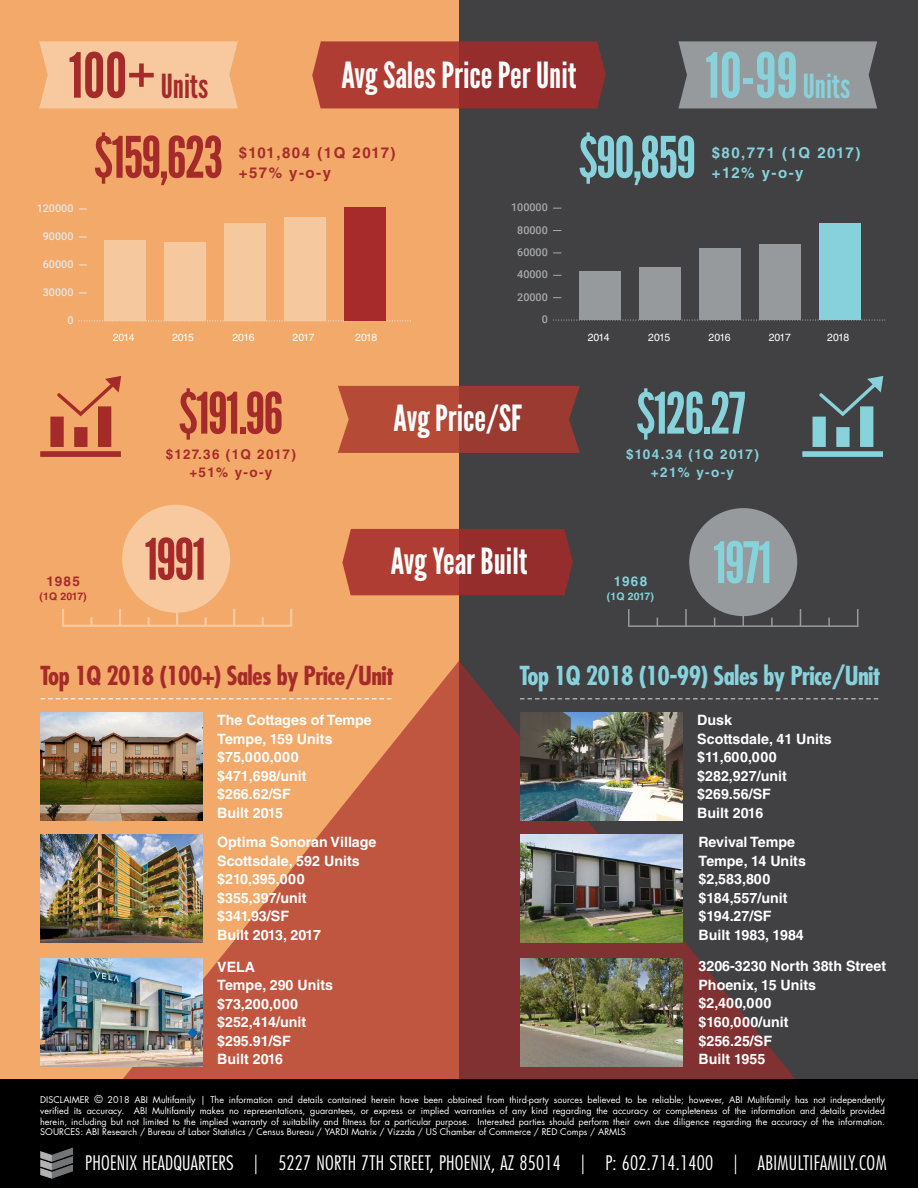
<style>
.page{position:relative;width:918px;height:1188px;background:#fff}
.page>*{position:absolute;margin:0;border:0;box-sizing:border-box;transform-origin:0 0}
.t1{font:62.1px "League Gothic";color:#87d2db}
.t2{font:57px "League Gothic";letter-spacing:-.025em;color:#a52b2a}
.t3{font:57px "League Gothic";letter-spacing:-.025em;color:#87d2db}
.t4{font:36px "League Gothic";color:#fff}
.t5{font:33.15px "League Gothic";color:#a52b2a}
.t6{font:700 condensed 25.5px "Futura Std";letter-spacing:-.025em;color:#87d2db}
.t7{font:700 condensed 25.5px "Futura Std";letter-spacing:-.025em;color:#a52b2a}
.t8{font:300 condensed 19.5px "Futura Std";letter-spacing:.01em;color:#fff}
.t9{font:700 15px/19.4px "Helvetica LT Std";letter-spacing:.1em;color:#a52b2a}
.t10{font:700 15px/19.4px "Helvetica LT Std";letter-spacing:.1em;color:#87d2db}
.t11{font:700 14.25px/18.6px "Helvetica LT Std";color:#fff}
.t12{font:700 13.5px/17.5px "Helvetica LT Std";letter-spacing:.1em;color:#a52b2a;text-align:center}
.t13{font:700 13.5px/17.5px "Helvetica LT Std";letter-spacing:.1em;color:#87d2db;text-align:center}
.t14{font:500 10.8px "Roboto";color:#a7a9ac}
.t15{font:500 10.8px "Roboto";color:#e6e7e8}
.t16{font:10.5px "Helvetica LT Std";letter-spacing:-.04em;color:#fff}
.t17{font:700 10.5px "Helvetica LT Std";letter-spacing:-.005em;color:#a52b2a}
.t18{font:700 10.5px "Helvetica LT Std";letter-spacing:-.005em;color:#87d2db}
.t19{font:9px/10.8px "Futura Std";color:#fff;text-align:justify}
.s1{font-size:62.1px}
.s2{font-size:55.2px}
.s3{font-size:33.15px}
.s4{font-size:10.5px}
</style>
<div class="page">
<div style="left:0;top:0;width:918px;height:1080px;background:#414042"></div>
<div style="left:0;top:0;width:459px;height:1081px;background:#f2a969"></div>
<svg style="left:122px;top:661px;width:674px;height:419px"></svg>
<svg style="left:41px;top:698px;width:351px;height:2px"></svg>
<svg style="left:520px;top:698px;width:358px;height:2px"></svg>
<div style="left:0;top:1080px;width:918px;height:108px;background:#000"></div>
<img style="left:40px;top:1147px;width:33px;height:32px">
<svg style="left:802px;top:376px;width:81px;height:81px"></svg>
<svg style="left:338px;top:386px;width:242px;height:67px;background:#a74435"></svg>
<svg style="left:40px;top:376px;width:81px;height:81px"></svg>
<svg style="left:312px;top:41px;width:294px;height:67px;background:#a23731"></svg>
<div style="left:39px;top:41px;width:199px;height:67px;background:#f8c99e"></div>
<div style="left:678px;top:41px;width:199px;height:67px;background:#979a9c"></div>
<svg style="left:79px;top:321px;width:332px;height:1px"></svg>
<div style="left:344px;top:207px;width:42px;height:114px;background:#a72b2a"></div>
<div style="left:284px;top:217px;width:42px;height:104px;background:#f6c89e"></div>
<div style="left:224px;top:223px;width:42px;height:98px;background:#f6c89e"></div>
<div style="left:164px;top:242px;width:42px;height:79px;background:#f6c89e"></div>
<div style="left:104px;top:240px;width:42px;height:81px;background:#f6c89e"></div>
<svg style="left:553px;top:320px;width:332px;height:1px"></svg>
<div style="left:819px;top:223px;width:42px;height:97px;background:#87d2da"></div>
<div style="left:759px;top:244px;width:42px;height:76px;background:#979a9c"></div>
<div style="left:699px;top:249px;width:42px;height:71px;background:#979a9c"></div>
<div style="left:639px;top:267px;width:42px;height:53px;background:#979a9c"></div>
<div style="left:579px;top:272px;width:42px;height:48px;background:#979a9c"></div>
<hr style="left:628px;top:625px;width:230px;height:2px;background:#979b9c">
<svg style="left:628px;top:609px;width:2px;height:17px"></svg>
<svg style="left:685px;top:609px;width:2px;height:16px"></svg>
<svg style="left:771px;top:618px;width:2px;height:8px"></svg>
<hr style="left:742px;top:560px;width:2px;height:66px;background:#979b9c">
<svg style="left:800px;top:609px;width:1px;height:16px"></svg>
<svg style="left:828px;top:618px;width:2px;height:8px"></svg>
<svg style="left:857px;top:609px;width:1px;height:16px"></svg>
<svg style="left:342px;top:529px;width:231px;height:66px;background:#a33831"></svg>
<div style="left:689px;top:508px;width:108px;height:108px;background:#979a9c;border-radius:50%"></div>
<hr style="left:62px;top:625px;width:230px;height:2px;background:#f8c99e">
<svg style="left:62px;top:609px;width:2px;height:16px"></svg>
<svg style="left:90px;top:617px;width:3px;height:8px"></svg>
<svg style="left:119px;top:609px;width:2px;height:16px"></svg>
<svg style="left:147px;top:617px;width:3px;height:8px"></svg>
<svg style="left:205px;top:617px;width:2px;height:8px"></svg>
<hr style="left:176px;top:559px;width:2px;height:67px;background:#f8c99e">
<svg style="left:233px;top:609px;width:2px;height:16px"></svg>
<svg style="left:262px;top:617px;width:2px;height:8px"></svg>
<svg style="left:290px;top:609px;width:2px;height:16px"></svg>
<div style="left:122px;top:505px;width:108px;height:108px;background:#f8c99e;border-radius:50%"></div>
<img style="left:521px;top:712px;width:162px;height:108px">
<img style="left:521px;top:834px;width:162px;height:108px">
<img style="left:521px;top:959px;width:162px;height:108px">
<img style="left:40px;top:959px;width:162px;height:108px">
<img style="left:40px;top:712px;width:162px;height:108px">
<img style="left:40px;top:834px;width:162px;height:108px">
<h3 class="t5" style="left:69px;top:66px;width:141px"><span class="s1">100</span><span class="s2">+</span> Units</h3>
<h1 class="t1" style="left:705px;top:39px;width:146px">10-99 <span class="s3">Units</span></h1>
<h2 class="t2" style="left:94px;top:123px;width:131px">$159,623</h2>
<h3 class="t4" style="left:341px;top:54px;width:237px">Avg Sales Price Per Unit</h3>
<h2 class="t3" style="left:579px;top:123px;width:119px">$90,859</h2>
<h3 class="t9" style="left:239px;top:143px;width:158px">$101,804 (1Q 2017) +57% y-o-y</h3>
<h3 class="t10" style="left:712px;top:143px;width:150px">$80,771 (1Q 2017) +12% y-o-y</h3>
<p class="t15" style="left:37px;top:201px;width:38px">120000</p>
<p class="t15" style="left:43px;top:229px;width:32px">90000</p>
<p class="t15" style="left:43px;top:257px;width:32px">60000</p>
<p class="t15" style="left:43px;top:285px;width:32px">30000</p>
<p class="t15" style="left:67px;top:313px;width:8px">0</p>
<h3 class="t12" style="left:46px;top:572px;width:35px">1985</h3>
<p class="t17" style="left:40px;top:590px;width:49px">(1Q 2017)</p>
<p class="t14" style="left:511px;top:200px;width:38px">100000</p>
<p class="t14" style="left:517px;top:222px;width:32px">80000</p>
<p class="t14" style="left:517px;top:245px;width:32px">60000</p>
<p class="t14" style="left:517px;top:267px;width:32px">40000</p>
<p class="t14" style="left:517px;top:289px;width:32px">20000</p>
<p class="t16" style="left:113px;top:331px;width:24px">2014</p>
<p class="t16" style="left:172px;top:331px;width:24px">2015</p>
<p class="t16" style="left:233px;top:331px;width:24px">2016</p>
<p class="t16" style="left:293px;top:331px;width:24px">2017</p>
<p class="t16" style="left:355px;top:331px;width:24px">2018</p>
<h2 class="t2" style="left:179px;top:379px;width:106px">$191.96</h2>
<h3 class="t12" style="left:166px;top:445px;width:132px">$127.36 (1Q 2017) +51% y-o-y</h3>
<h3 class="t4" style="left:394px;top:397px;width:130px">Avg Price/SF</h3>
<p class="t14" style="left:542px;top:312px;width:8px">0</p>
<p class="t16" style="left:588px;top:331px;width:24px">2014</p>
<p class="t16" style="left:648px;top:331px;width:24px">2015</p>
<p class="t16" style="left:709px;top:331px;width:24px">2016</p>
<p class="t16" style="left:769px;top:331px;width:24px">2017</p>
<p class="t16" style="left:827px;top:331px;width:24px">2018</p>
<h2 class="t3" style="left:636px;top:379px;width:111px">$126.27</h2>
<h3 class="t13" style="left:626px;top:445px;width:134px">$104.34 (1Q 2017) +21% y-o-y</h3>
<h2 class="t2" style="left:145px;top:525px;width:63px">1991</h2>
<h2 class="t3" style="left:713px;top:529px;width:60px">1971</h2>
<h3 class="t4" style="left:391px;top:539px;width:138px">Avg Year Built</h3>
<h3 class="t13" style="left:614px;top:572px;width:35px">1968</h3>
<p class="t18" style="left:607px;top:590px;width:49px">(1Q 2017)</p>
<h3 class="t7" style="left:40px;top:660px;width:355px">Top 1Q 2018 (100+) Sales by Price/Unit</h3>
<h3 class="t6" style="left:520px;top:660px;width:363px">Top 1Q 2018 (10-99) Sales by Price/Unit</h3>
<h3 class="t11" style="left:217px;top:711px;width:156px">The Cottages of Tempe<br>Tempe, 159 Units $75,000,000 $471,698/unit $266.62/SF<br>Built 2015</h3>
<h3 class="t11" style="left:217px;top:833px;width:161px">Optima Sonoran Village<br>Scottsdale, 592 Units $210,395,000 $355,397/unit $341.93/SF<br>Built 2013, 2017</h3>
<h3 class="t11" style="left:217px;top:957px;width:117px">VELA<br>Tempe, 290 Units $73,200,000 $252,414/unit $295.91/SF<br>Built 2016</h3>
<h3 class="t11" style="left:697px;top:711px;width:136px">Dusk<br>Scottsdale, 41 Units $11,600,000 $282,927/unit $269.56/SF<br>Built 2016</h3>
<h3 class="t11" style="left:698px;top:833px;width:109px">Revival Tempe<br>Tempe, 14 Units $2,583,800 $184,557/unit $194.27/SF<br>Built 1983, 1984</h3>
<h3 class="t11" style="left:698px;top:957px;width:189px">3206-3230 North 38th Street<br>Phoenix, 15 Units $2,400,000<br>$160,000/unit<br>$256.25/SF<br>Built 1955</h3>
<p class="t19" style="left:40px;top:1094px;width:846px">DISCLAIMER <span class="s4">©</span> 2018 ABI Multifamily | The information and details contained herein have been obtained from third-party sources believed to be reliable; however, ABI Multifamily has not independently verified its accuracy. ABI Multifamily makes no representations, guarantees, or express or implied warranties of any kind regarding the accuracy or completeness of the information and details provided herein, including but not limited to the implied warranty of suitability and fitness for a particular purpose. Interested parties should perform their own due diligence regarding the accuracy of the information.<br>SOURCES: ABI Research / Bureau of Labor Statistics / Census Bureau / YARDI Matrix / Vizzda / US Chamber of Commerce / RED Comps / ARMLS</p>
<h3 class="t8" style="left:85px;top:1151px;width:803px">PHOENIX HEADQUARTERS | 5227 NORTH 7TH STREET, PHOENIX, AZ 85014 | P: 602.714.1400 | ABIMULTIFAMILY.COM</h3>
</div>
